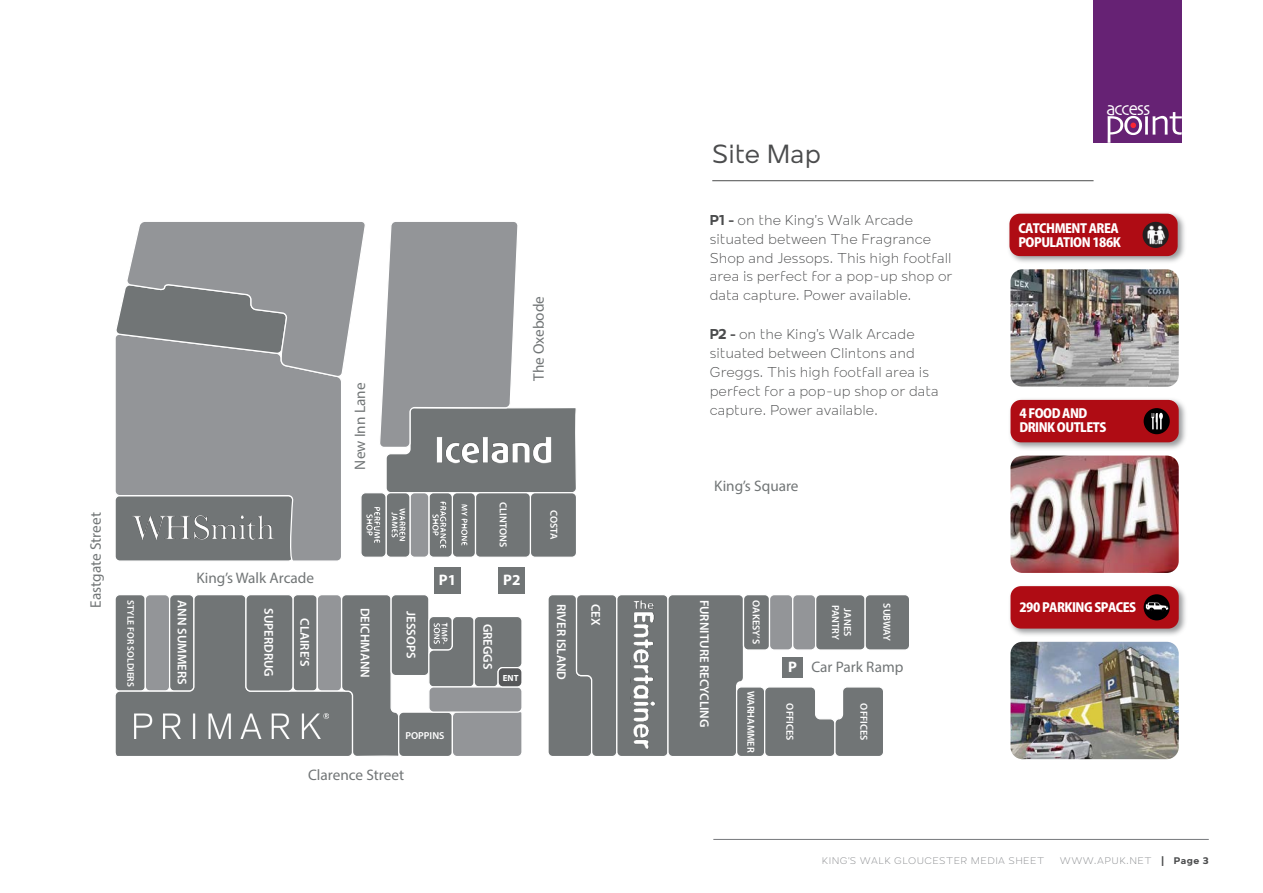
<style>
.page{position:relative;width:1263px;height:893px;background:#fff}
.page>*{position:absolute;margin:0;border:0;box-sizing:border-box;transform-origin:0 0}
.t1{font:27px "Mollen";color:#4b4c4d}
.t2{font:19.65px "Skia";letter-spacing:-.06em;color:#fff;scale:.91 1}
.t3{font:15.3px "Myriad Pro";color:#717576}
.t4{font:700 15.3px "Myriad Pro";color:#fff}
.t5{font:300 14.7px/18.9px "Mollen";color:#4b4c4d}
.t6{font:600 12.75px "Myriad Pro";color:#fff}
.t7{font:800 12.6px "Koz Go Pr 6 N";letter-spacing:-.04em;color:#fff}
.t8{font:600 10.2px/12.1px "Myriad Pro";color:#fff;text-align:center}
.HEADING{font:300 9.9px "Mollen";letter-spacing:.04em;color:#8a8c8f;scale:1.06 1}
.t9{font:600 9.6px "Myriad Pro";color:#fff}
.t10{font:700 8.85px "Myriad Pro";color:#fff}
.s1{font-weight:700}
.s2{font-weight:700;color:#4b4c4d}
</style>
<div class="page">
<svg style="left:115px;top:595px;width:284px;height:161px;background:#7c7f80"></svg>
<div style="left:246px;top:595px;width:47px;height:96px;background:#717576;border-radius:5px"></div>
<div style="left:245px;top:594px;width:49px;height:98px;border:1px solid #fff;border-radius:5px"></div>
<div style="left:391px;top:595px;width:38px;height:81px;background:#717576;border-radius:5px"></div>
<div style="left:390px;top:594px;width:39px;height:82px;border:1px solid #fff;border-radius:5px"></div>
<div style="left:399px;top:712px;width:53px;height:45px;background:#717576;border-radius:5px"></div>
<div style="left:398px;top:711px;width:55px;height:46px;border:1px solid #fff;border-radius:5px"></div>
<div style="left:451px;top:712px;width:71px;height:44px;background:#939598"></div>
<div style="left:429px;top:687px;width:93px;height:25px;background:#939598;border-radius:5px"></div>
<div style="left:428px;top:686px;width:95px;height:27px;border:1px solid #fff;border-radius:5px"></div>
<div style="left:548px;top:595px;width:68px;height:161px;background:#717576"></div>
<div style="left:617px;top:595px;width:51px;height:162px;background:#717576;border-radius:5px"></div>
<div style="left:616px;top:594px;width:53px;height:163px;border:1px solid #fff;border-radius:5px"></div>
<div style="left:667px;top:595px;width:76px;height:161px;background:#717576"></div>
<div style="left:743px;top:595px;width:26px;height:55px;background:#717576;border-radius:5px"></div>
<div style="left:743px;top:594px;width:27px;height:57px;border:1px solid #fff;border-radius:5px"></div>
<div style="left:769px;top:595px;width:24px;height:55px;background:#939598;border-radius:5px"></div>
<div style="left:769px;top:594px;width:24px;height:57px;border:1px solid #fff;border-radius:5px"></div>
<div style="left:793px;top:595px;width:23px;height:55px;background:#939598;border-radius:5px"></div>
<div style="left:792px;top:594px;width:24px;height:57px;border:1px solid #fff;border-radius:5px"></div>
<div style="left:816px;top:595px;width:49px;height:55px;background:#717576;border-radius:5px"></div>
<div style="left:815px;top:594px;width:51px;height:57px;border:1px solid #fff;border-radius:5px"></div>
<div style="left:865px;top:595px;width:45px;height:55px;background:#717576;border-radius:5px"></div>
<div style="left:864px;top:594px;width:46px;height:57px;border:1px solid #fff;border-radius:5px"></div>
<div style="left:737px;top:687px;width:28px;height:70px;background:#717576;border-radius:5px"></div>
<div style="left:736px;top:686px;width:29px;height:71px;border:1px solid #fff;border-radius:5px"></div>
<svg style="left:763px;top:687px;width:120px;height:69px;background:#838788"></svg>
<svg style="left:115px;top:337px;width:226px;height:224px;background:#8f9194"></svg>
<div style="left:530px;top:493px;width:46px;height:64px;background:#717576;border-radius:5px"></div>
<div style="left:530px;top:492px;width:47px;height:66px;border:1px solid #fff;border-radius:5px"></div>
<div style="left:475px;top:493px;width:55px;height:64px;background:#717576;border-radius:5px"></div>
<div style="left:475px;top:492px;width:56px;height:66px;border:1px solid #fff;border-radius:5px"></div>
<div style="left:452px;top:493px;width:23px;height:64px;background:#717576;border-radius:5px"></div>
<div style="left:452px;top:492px;width:24px;height:66px;border:1px solid #fff;border-radius:5px"></div>
<div style="left:429px;top:493px;width:23px;height:64px;background:#717576;border-radius:5px"></div>
<div style="left:428px;top:492px;width:25px;height:66px;border:1px solid #fff;border-radius:5px"></div>
<div style="left:410px;top:493px;width:19px;height:64px;background:#939598;border-radius:5px"></div>
<div style="left:409px;top:492px;width:20px;height:66px;border:1px solid #fff;border-radius:5px"></div>
<div style="left:386px;top:493px;width:24px;height:64px;background:#717576;border-radius:5px"></div>
<div style="left:385px;top:492px;width:26px;height:66px;border:1px solid #fff;border-radius:5px"></div>
<div style="left:361px;top:493px;width:25px;height:64px;background:#717576;border-radius:5px"></div>
<div style="left:360px;top:492px;width:27px;height:66px;border:1px solid #fff;border-radius:5px"></div>
<svg style="left:116px;top:222px;width:249px;height:156px;background:#96989b"></svg>
<svg style="left:379px;top:222px;width:197px;height:272px"></svg>
<svg style="left:432px;top:502px;width:14px;height:46px"></svg>
<svg style="left:392px;top:508px;width:13px;height:33px"></svg>
<svg style="left:366px;top:507px;width:14px;height:36px"></svg>
<svg style="left:428px;top:615px;width:94px;height:73px;background:#818585"></svg>
<svg style="left:461px;top:504px;width:6px;height:42px"></svg>
<div style="left:434px;top:567px;width:27px;height:27px;background:#717576"></div>
<div style="left:498px;top:567px;width:27px;height:27px;background:#717576"></div>
<div style="left:782px;top:657px;width:20px;height:20px;background:#717576"></div>
<img style="left:127px;top:510px;width:153px;height:34px">
<img style="left:135px;top:714px;width:193px;height:25px">
<img style="left:433px;top:433px;width:121px;height:33px">
<img style="left:631px;top:594px;width:26px;height:163px">
<div style="left:1093px;top:0;width:89px;height:143px;background:#662274"></div>
<svg style="left:1107px;top:112px;width:74px;height:31px"></svg>
<hr style="left:713px;top:839px;width:496px;height:1px;background:#76787b">
<img style="left:1010px;top:456px;width:169px;height:117px">
<div style="left:1008px;top:397px;width:179px;height:54px;background:#76787b;opacity:.75"></div>
<div style="left:1010px;top:400px;width:169px;height:42px;background:#af0c14;border-radius:10px"></div>
<div style="left:1144px;top:408px;width:26px;height:26px;background:#000001;border-radius:50%"></div>
<svg style="left:1151px;top:413px;width:12px;height:17px"></svg>
<div style="left:1008px;top:584px;width:179px;height:53px;background:#76787b;opacity:.75"></div>
<div style="left:1010px;top:586px;width:169px;height:43px;background:#af0c14;border-radius:10px"></div>
<div style="left:1144px;top:594px;width:26px;height:26px;background:#000001;border-radius:50%"></div>
<svg style="left:1146px;top:602px;width:22px;height:9px"></svg>
<img style="left:1010px;top:269px;width:169px;height:118px">
<hr style="left:712px;top:180px;width:381px;height:1px;background:#4b4c4d">
<img style="left:1010px;top:642px;width:169px;height:117px">
<div style="left:1007px;top:211px;width:179px;height:54px;background:#76787b;opacity:.75"></div>
<div style="left:1009px;top:214px;width:169px;height:42px;background:#af0c14;border-radius:10px"></div>
<svg style="left:1142px;top:221px;width:27px;height:27px"></svg>
<img style="left:1146px;top:225px;width:20px;height:20px">
<p class="t3" style="left:86px;top:607px;width:97px;rotate:-90deg">Eastgate Street</p>
<p class="t3" style="left:351px;top:469px;width:88px;rotate:-90deg">New Inn Lane</p>
<p class="t3" style="left:196px;top:568px;width:119px">King’s Walk Arcade</p>
<p class="t3" style="left:529px;top:381px;width:86px;rotate:-90deg">The Oxebode</p>
<p class="t8" style="left:509px;top:502px;width:46px;rotate:90deg">CLINTONS</p>
<p class="t4" style="left:439px;top:570px;width:19px">P1</p>
<p class="t4" style="left:503px;top:570px;width:19px">P2</p>
<p class="t8" style="left:560px;top:510px;width:31px;rotate:90deg">COSTA</p>
<p class="t1" style="left:712px;top:139px;width:110px">Site Map</p>
<p class="t5" style="left:710px;top:210px;width:244px"><span class="s1">P1 -</span> on the King’s Walk Arcade situated between The Fragrance<br>Shop and Jessops. This high footfall area is perfect for a pop-up shop or data capture. Power available.</p>
<p class="t5" style="left:710px;top:324px;width:231px"><span class="s1">P2 -</span> on the King’s Walk Arcade situated between Clintons and<br>Greggs. This high footfall area is perfect for a pop-up shop or data capture. Power available.</p>
<p class="t3" style="left:714px;top:476px;width:86px">King’s Square</p>
<p class="t9" style="left:137px;top:600px;width:88px;rotate:90deg">STYLE FOR SOLDIERS</p>
<p class="t6" style="left:713px;top:599px;width:129px;rotate:90deg">FURNITURE RECYCLING</p>
<p class="t6" style="left:190px;top:600px;width:86px;rotate:90deg">ANN SUMMERS</p>
<p class="t6" style="left:277px;top:608px;width:70px;rotate:90deg">SUPERDRUG</p>
<p class="t6" style="left:313px;top:618px;width:50px;rotate:90deg">CLAIRE’S</p>
<p class="t6" style="left:419px;top:611px;width:49px;rotate:90deg">JESSOPS</p>
<p class="t6" style="left:570px;top:604px;width:78px;rotate:90deg">RIVER ISLAND</p>
<p class="t6" style="left:604px;top:604px;width:23px;rotate:90deg">CEX</p>
<p class="t6" style="left:373px;top:607px;width:72px;rotate:90deg">DEICHMANN</p>
<p class="t6" style="left:496px;top:624px;width:47px;rotate:90deg">GREGGS</p>
<p class="t10" style="left:503px;top:672px;width:17px">ENT</p>
<p class="t8" style="left:405px;top:729px;width:41px">POPPINS</p>
<p class="t3" style="left:308px;top:765px;width:97px">Clarence Street</p>
<p class="t8" style="left:762px;top:600px;width:45px;rotate:90deg">OAKESY’S</p>
<p class="t8" style="left:757px;top:691px;width:63px;rotate:90deg">WARHAMMER</p>
<p class="t4" style="left:788px;top:657px;width:10px">P</p>
<p class="t8" style="left:854px;top:605px;width:37px;rotate:90deg">JANES<br>PANTRY</p>
<p class="t8" style="left:893px;top:603px;width:39px;rotate:90deg">SUBWAY</p>
<p class="t3" style="left:811px;top:657px;width:93px">Car Park Ramp</p>
<p class="t8" style="left:796px;top:703px;width:38px;rotate:90deg">OFFICES</p>
<p class="t8" style="left:870px;top:703px;width:38px;rotate:90deg">OFFICES</p>
<p class="t2" style="left:1106px;top:96px;width:50px">access</p>
<p class="t7" style="left:1018px;top:221px;width:102px">CATCHMENT AREA</p>
<p class="t7" style="left:1018px;top:235px;width:104px">POPULATION 186K</p>
<p class="t7" style="left:1019px;top:407px;width:69px">4 FOOD AND</p>
<p class="t7" style="left:1019px;top:420px;width:88px">DRINK OUTLETS</p>
<p class="t7" style="left:1019px;top:601px;width:118px">290 PARKING SPACES</p>
<p class="HEADING" style="left:822px;top:855px;width:211px">KING’S WALK GLOUCESTER MEDIA SHEET</p>
<p class="HEADING" style="left:1060px;top:855px;width:142px">WWW.APUK.NET <span class="s2">| Page 3</span></p>
</div>
